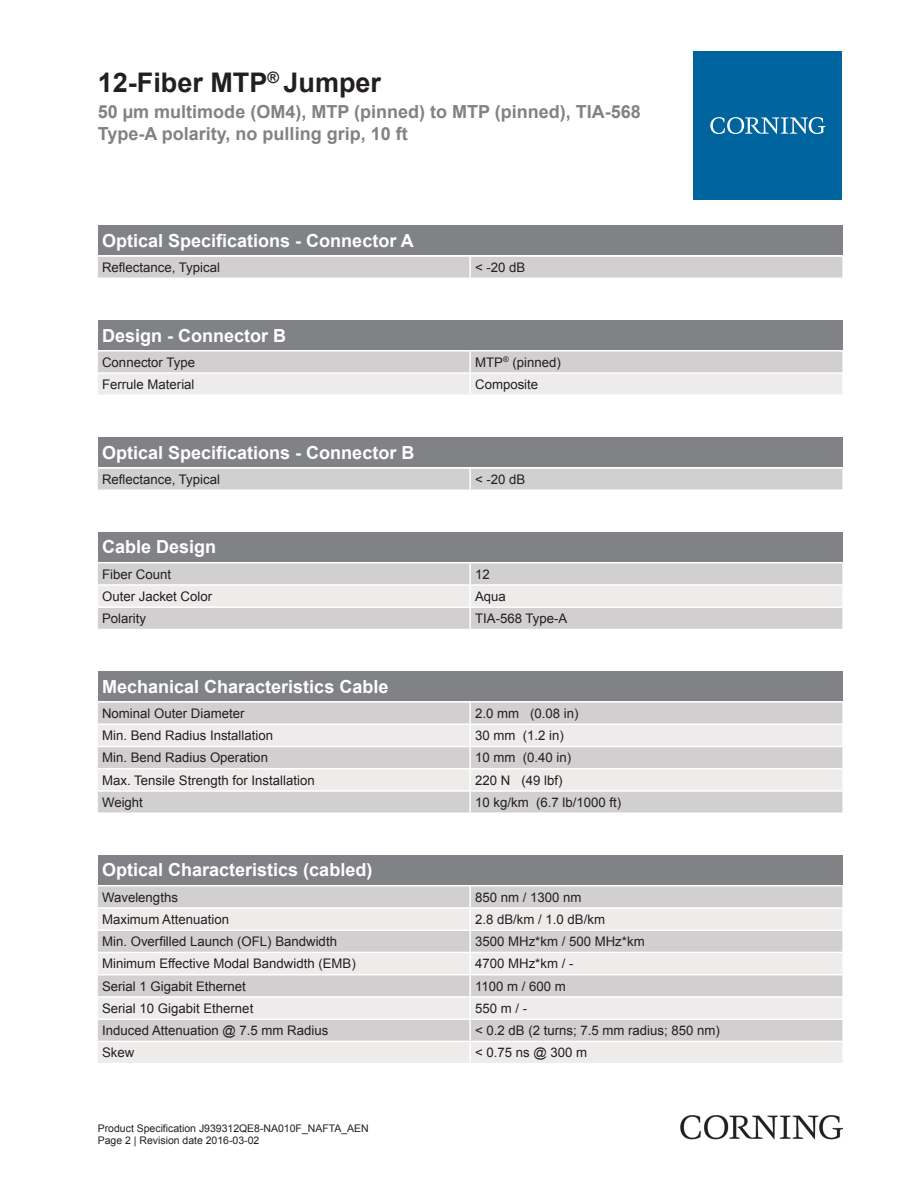
<style>
.page{position:relative;width:919px;height:1187px;background:#fff}
.page>*{position:absolute;margin:0;border:0;box-sizing:border-box;transform-origin:0 0}
.t1{font:700 27px "Arial";color:#231f20}
.t2{font:700 18px "Arial";color:#fff}
.t3{font:700 18px/21.6px "Arial";color:#808285}
.t4{font:13.2px "Arial";color:#231f20}
.t5{font:10.5px/12.6px "Arial";color:#231f20}
</style>
<div class="page">
<div style="left:98px;top:225px;width:744px;height:30px;background:#808285"></div>
<div style="left:98px;top:257px;width:744px;height:20px;background:#d1cfcf"></div>
<hr style="left:469px;top:257px;width:2px;height:20px;background:#fff">
<div style="left:98px;top:320px;width:744px;height:30px;background:#808285"></div>
<svg style="left:98px;top:351px;width:744px;height:43px;background:#dfdddd"></svg>
<hr style="left:469px;top:351px;width:2px;height:21px;background:#fff">
<hr style="left:469px;top:374px;width:2px;height:20px;background:#fff">
<hr style="left:98px;top:372px;width:372px;height:2px;background:#fff">
<hr style="left:470px;top:372px;width:372px;height:2px;background:#fff">
<div style="left:98px;top:437px;width:744px;height:30px;background:#808285"></div>
<div style="left:98px;top:468px;width:744px;height:21px;background:#d1cfcf"></div>
<hr style="left:469px;top:468px;width:2px;height:21px;background:#fff">
<div style="left:98px;top:532px;width:744px;height:30px;background:#808285"></div>
<div style="left:98px;top:563px;width:744px;height:65px;background:#d1cfcf"></div>
<div style="left:98px;top:585px;width:744px;height:21px;background:#edeceb"></div>
<hr style="left:469px;top:563px;width:2px;height:21px;background:#fff">
<hr style="left:469px;top:585px;width:2px;height:21px;background:#fff">
<hr style="left:469px;top:608px;width:2px;height:20px;background:#fff">
<hr style="left:98px;top:584px;width:372px;height:1px;background:#fff">
<hr style="left:470px;top:584px;width:372px;height:1px;background:#fff">
<hr style="left:98px;top:606px;width:372px;height:2px;background:#fff">
<hr style="left:470px;top:606px;width:372px;height:2px;background:#fff">
<div style="left:98px;top:671px;width:744px;height:30px;background:#808285"></div>
<div style="left:98px;top:702px;width:744px;height:110px;background:#d1cfcf"></div>
<svg style="left:98px;top:725px;width:744px;height:65px;background:#e3e2e1"></svg>
<hr style="left:469px;top:702px;width:2px;height:21px;background:#fff">
<hr style="left:469px;top:725px;width:2px;height:20px;background:#fff">
<hr style="left:469px;top:747px;width:2px;height:21px;background:#fff">
<hr style="left:469px;top:769px;width:2px;height:21px;background:#fff">
<hr style="left:469px;top:791px;width:2px;height:21px;background:#fff">
<hr style="left:98px;top:723px;width:372px;height:2px;background:#fff">
<hr style="left:470px;top:723px;width:372px;height:2px;background:#fff">
<hr style="left:98px;top:745px;width:372px;height:2px;background:#fff">
<hr style="left:470px;top:745px;width:372px;height:2px;background:#fff">
<hr style="left:98px;top:768px;width:372px;height:1px;background:#fff">
<hr style="left:470px;top:768px;width:372px;height:1px;background:#fff">
<hr style="left:98px;top:790px;width:372px;height:1px;background:#fff">
<hr style="left:470px;top:790px;width:372px;height:1px;background:#fff">
<div style="left:98px;top:855px;width:744px;height:29px;background:#808285"></div>
<div style="left:98px;top:886px;width:744px;height:21px;background:#d1cfcf"></div>
<svg style="left:98px;top:909px;width:744px;height:153px;background:#e1e0df"></svg>
<hr style="left:469px;top:886px;width:2px;height:21px;background:#fff">
<hr style="left:469px;top:908px;width:2px;height:21px;background:#fff">
<hr style="left:469px;top:930px;width:2px;height:21px;background:#fff">
<hr style="left:469px;top:953px;width:2px;height:20px;background:#fff">
<hr style="left:469px;top:975px;width:2px;height:21px;background:#fff">
<hr style="left:469px;top:997px;width:2px;height:21px;background:#fff">
<hr style="left:469px;top:1019px;width:2px;height:21px;background:#fff">
<hr style="left:469px;top:1042px;width:2px;height:20px;background:#fff">
<hr style="left:98px;top:929px;width:372px;height:1px;background:#fff">
<hr style="left:470px;top:929px;width:372px;height:1px;background:#fff">
<hr style="left:98px;top:951px;width:372px;height:2px;background:#fff">
<hr style="left:470px;top:951px;width:372px;height:2px;background:#fff">
<hr style="left:98px;top:973px;width:372px;height:2px;background:#fff">
<hr style="left:470px;top:973px;width:372px;height:2px;background:#fff">
<hr style="left:98px;top:996px;width:372px;height:1px;background:#fff">
<hr style="left:470px;top:996px;width:372px;height:1px;background:#fff">
<hr style="left:98px;top:1018px;width:372px;height:1px;background:#fff">
<hr style="left:470px;top:1018px;width:372px;height:1px;background:#fff">
<hr style="left:98px;top:1040px;width:372px;height:2px;background:#fff">
<hr style="left:470px;top:1040px;width:372px;height:2px;background:#fff">
<div style="left:693px;top:51px;width:149px;height:149px;background:#00649e"></div>
<svg style="left:710px;top:117px;width:115px;height:17px"></svg>
<img style="left:680px;top:1115px;width:162px;height:24px">
<h1 class="t1" style="left:98px;top:64px;width:285px">12-Fiber MTP<sup>®</sup> Jumper</h1>
<h2 class="t3" style="left:98px;top:102px;width:544px">50 µm multimode (OM4), MTP (pinned) to MTP (pinned), TIA-568<br>Type-A polarity, no pulling grip, 10 ft</h2>
<h2 class="t2" style="left:102px;top:228px;width:313px">Optical Specifications - Connector A</h2>
<p class="t4" style="left:102px;top:258px;width:119px">Reflectance, Typical</p>
<p class="t4" style="left:475px;top:258px;width:52px">&lt; -20 dB</p>
<h2 class="t2" style="left:102px;top:323px;width:186px">Design - Connector B</h2>
<p class="t4" style="left:102px;top:353px;width:94px">Connector Type</p>
<p class="t4" style="left:475px;top:353px;width:87px">MTP<sup>®</sup> (pinned)</p>
<p class="t4" style="left:102px;top:375px;width:94px">Ferrule Material</p>
<p class="t4" style="left:475px;top:375px;width:65px">Composite</p>
<h2 class="t2" style="left:102px;top:440px;width:314px">Optical Specifications - Connector B</h2>
<p class="t4" style="left:102px;top:470px;width:119px">Reflectance, Typical</p>
<p class="t4" style="left:475px;top:470px;width:52px">&lt; -20 dB</p>
<h2 class="t2" style="left:102px;top:535px;width:116px">Cable Design</h2>
<p class="t4" style="left:102px;top:565px;width:70px">Fiber Count</p>
<p class="t4" style="left:475px;top:565px;width:16px">12</p>
<p class="t4" style="left:102px;top:587px;width:112px">Outer Jacket Color</p>
<p class="t4" style="left:475px;top:587px;width:32px">Aqua</p>
<p class="t4" style="left:102px;top:609px;width:46px">Polarity</p>
<p class="t4" style="left:475px;top:609px;width:94px">TIA-568 Type-A</p>
<h2 class="t2" style="left:102px;top:674px;width:288px">Mechanical Characteristics Cable</h2>
<p class="t4" style="left:102px;top:704px;width:144px">Nominal Outer Diameter</p>
<p class="t4" style="left:475px;top:704px;width:105px">2.0 mm (0.08 in)</p>
<p class="t4" style="left:102px;top:726px;width:172px">Min. Bend Radius Installation</p>
<p class="t4" style="left:475px;top:726px;width:90px">30 mm (1.2 in)</p>
<p class="t4" style="left:102px;top:749px;width:167px">Min. Bend Radius Operation</p>
<p class="t4" style="left:475px;top:749px;width:98px">10 mm (0.40 in)</p>
<p class="t4" style="left:102px;top:771px;width:214px">Max. Tensile Strength for Installation</p>
<p class="t4" style="left:475px;top:771px;width:89px">220 N (49 lbf)</p>
<p class="t4" style="left:102px;top:793px;width:42px">Weight</p>
<p class="t4" style="left:475px;top:793px;width:148px">10 kg/km (6.7 lb/1000 ft)</p>
<h2 class="t2" style="left:102px;top:858px;width:272px">Optical Characteristics (cabled)</h2>
<p class="t4" style="left:102px;top:888px;width:77px">Wavelengths</p>
<p class="t4" style="left:475px;top:888px;width:108px">850 nm / 1300 nm</p>
<p class="t4" style="left:102px;top:910px;width:128px">Maximum Attenuation</p>
<p class="t4" style="left:475px;top:910px;width:131px">2.8 dB/km / 1.0 dB/km</p>
<p class="t4" style="left:102px;top:932px;width:236px">Min. Overfilled Launch (OFL) Bandwidth</p>
<p class="t4" style="left:475px;top:932px;width:171px">3500 MHz*km / 500 MHz*km</p>
<p class="t4" style="left:102px;top:954px;width:255px">Minimum Effective Modal Bandwidth (EMB)</p>
<p class="t4" style="left:475px;top:954px;width:100px">4700 MHz*km / -</p>
<p class="t4" style="left:102px;top:977px;width:145px">Serial 1 Gigabit Ethernet</p>
<p class="t4" style="left:475px;top:977px;width:92px">1100 m / 600 m</p>
<p class="t4" style="left:102px;top:999px;width:153px">Serial 10 Gigabit Ethernet</p>
<p class="t4" style="left:475px;top:999px;width:54px">550 m / -</p>
<p class="t4" style="left:102px;top:1021px;width:228px">Induced Attenuation @ 7.5 mm Radius</p>
<p class="t4" style="left:475px;top:1021px;width:246px">&lt; 0.2 dB (2 turns; 7.5 mm radius; 850 nm)</p>
<p class="t4" style="left:102px;top:1043px;width:34px">Skew</p>
<p class="t4" style="left:475px;top:1043px;width:114px">&lt; 0.75 ns @ 300 m</p>
<p class="t5" style="left:98px;top:1121px;width:272px">Product Specification J939312QE8-NA010F_NAFTA_AEN<br>Page 2 | Revision date 2016-03-02</p>
</div>
